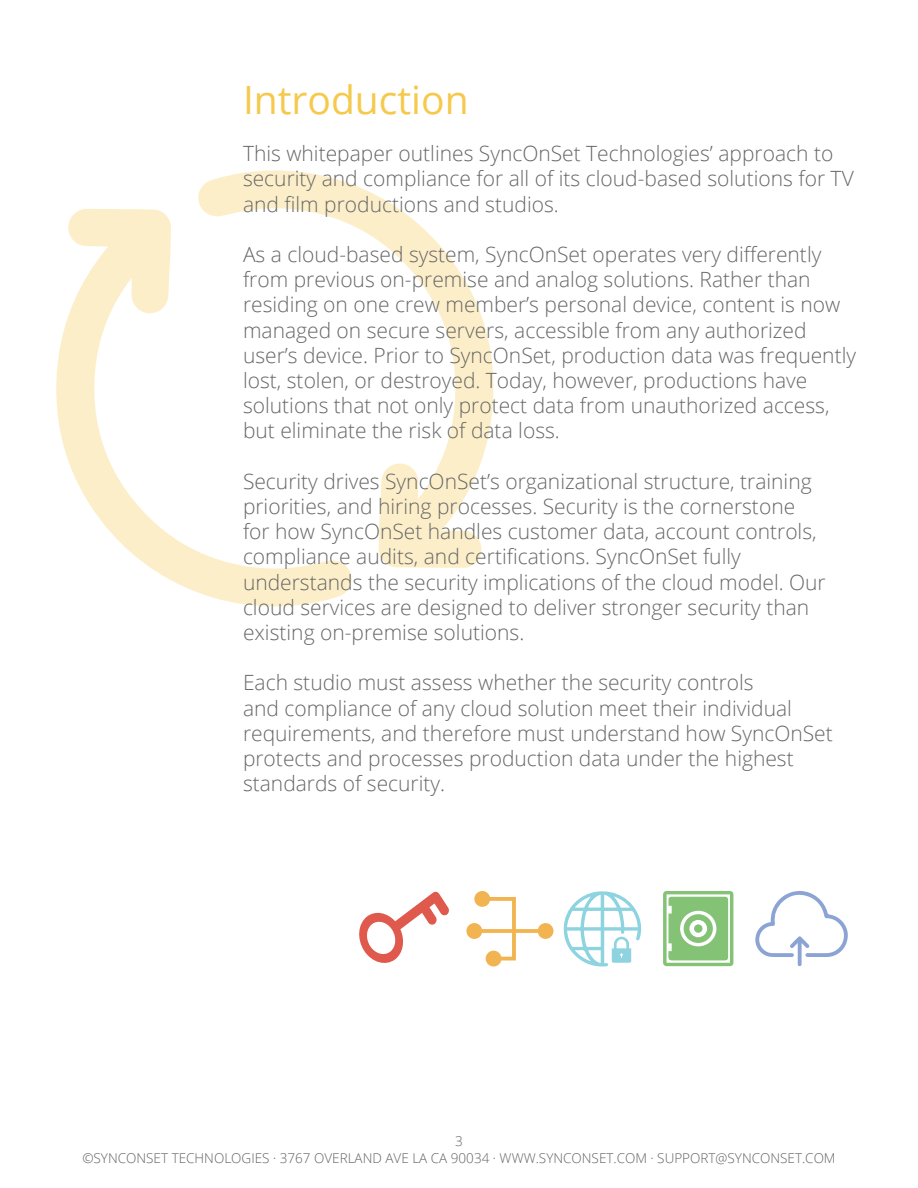
<style>
.page{position:relative;width:918px;height:1188px;background:#fff}
.page>*{position:absolute;margin:0;border:0;box-sizing:border-box;transform-origin:0 0}
.t1{font:39px "Open Sans";color:#f5c94b}
.t2{font:300 21px/25.2px "Open Sans";color:#666767}
.t3{font:300 13.5px "Open Sans";color:#636366}
</style>
<div class="page">
<svg style="left:56px;top:209px;width:296px;height:397px"></svg>
<svg style="left:196px;top:170px;width:298px;height:398px"></svg>
<svg style="left:755px;top:891px;width:93px;height:75px"></svg>
<svg style="left:563px;top:891px;width:79px;height:76px"></svg>
<svg style="left:663px;top:891px;width:70px;height:75px;background:#9ecf93"></svg>
<div style="left:694px;top:924px;width:9px;height:9px;background:#84c276;border-radius:50%"></div>
<svg style="left:359px;top:891px;width:90px;height:72px"></svg>
<div style="left:474px;top:891px;width:16px;height:16px;background:#f2b450;border-radius:50%"></div>
<div style="left:466px;top:923px;width:16px;height:16px;background:#f2b450;border-radius:50%"></div>
<div style="left:486px;top:951px;width:16px;height:15px;background:#f2b450;border-radius:50%"></div>
<div style="left:538px;top:923px;width:16px;height:16px;background:#f2b450;border-radius:50%"></div>
<svg style="left:482px;top:929px;width:56px;height:4px"></svg>
<svg style="left:485px;top:895px;width:33px;height:67px"></svg>
<p class="t1" style="left:243px;top:74px;width:227px">Introduction</p>
<p class="t2" style="left:243px;top:140px;width:612px">This whitepaper outlines SyncOnSet Technologies’ approach to security and compliance for all of its cloud-based solutions for TV and film productions and studios.</p>
<p class="t2" style="left:243px;top:241px;width:615px">As a cloud-based system, SyncOnSet operates very differently from previous on-premise and analog solutions. Rather than residing on one crew member’s personal device, content is now managed on secure servers, accessible from any authorized user’s device. Prior to SyncOnSet, production data was frequently lost, stolen, or destroyed. Today, however, productions have solutions that not only protect data from unauthorized access, but eliminate the risk of data loss.</p>
<p class="t2" style="left:243px;top:468px;width:584px">Security drives SyncOnSet’s organizational structure, training priorities, and hiring processes. Security is the cornerstone for how SyncOnSet handles customer data, account controls, compliance audits, and certifications. SyncOnSet fully understands the security implications of the cloud model. Our cloud services are designed to deliver stronger security than existing on-premise solutions.</p>
<p class="t2" style="left:243px;top:670px;width:591px">Each studio must assess whether the security controls<br>and compliance of any cloud solution meet their individual requirements, and therefore must understand how SyncOnSet protects and processes production data under the highest standards of security.</p>
<p class="t3" style="left:455px;top:1132px;width:9px">3</p>
<p class="t3" style="left:82px;top:1148px;width:755px">©SYNCONSET TECHNOLOGIES · 3767 OVERLAND AVE LA CA 90034 · WWW.SYNCONSET.COM · SUPPORT@SYNCONSET.COM</p>
</div>
